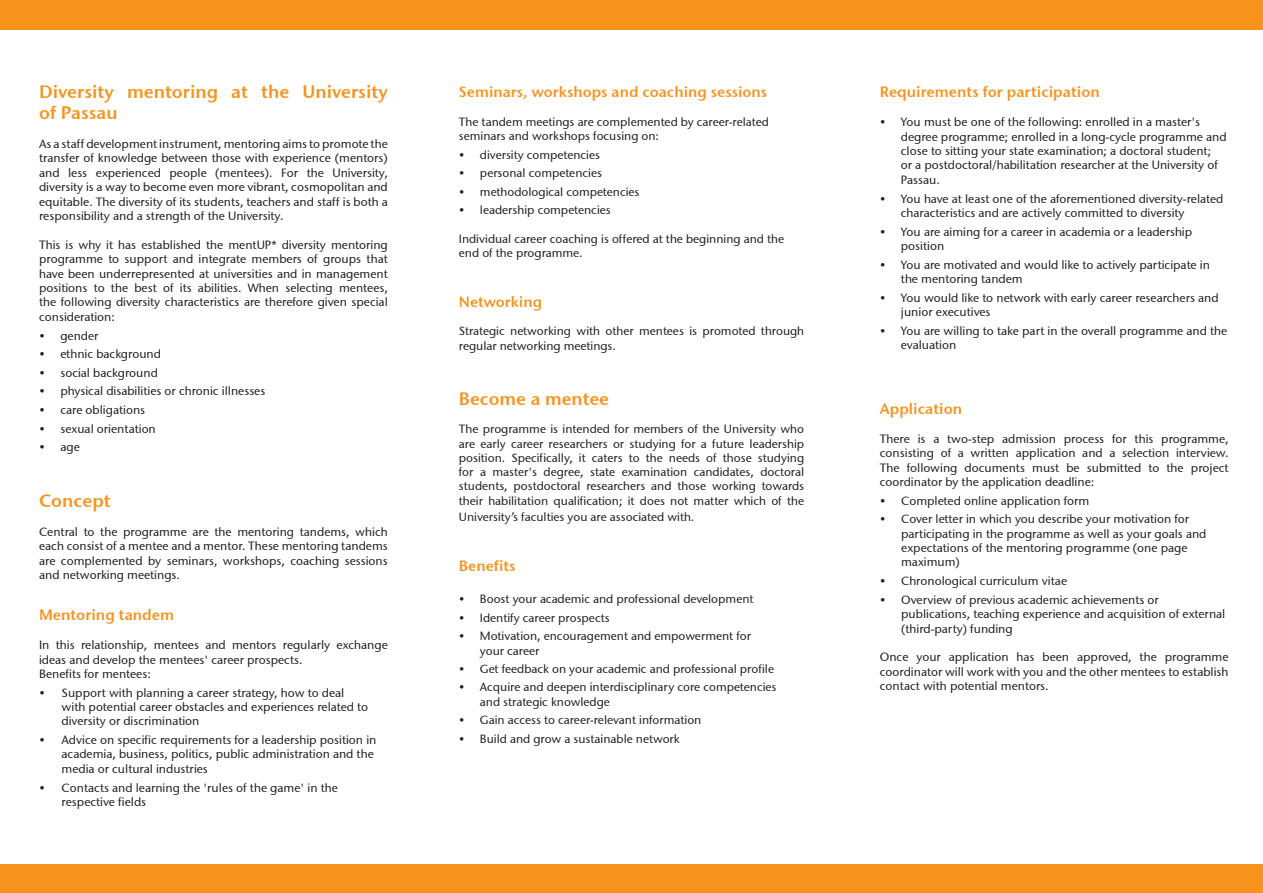
<style>
.page{position:relative;width:1263px;height:893px;background:#fff}
.page>*{position:absolute;margin:0;border:0;box-sizing:border-box;transform-origin:0 0}
.t1{font:18px/21.6px "Stone Sans Semi ITCTT";color:#f7931d}
.t2{font:17.85px "Stone Sans Semi ITCTT";color:#f7931d}
.t3{font:15px "Stone Sans Semi ITCTT";color:#f7931d}
.t4{font:14.85px "Stone Sans Semi ITCTT";color:#f7931d}
.t5{font:12px/14.4px "Stone Sans ITCTT Medium";color:#231f20}
.t6{font:11.85px/14.2px "Stone Sans ITCTT Medium";color:#231f20}
</style>
<div class="page">
<div style="left:0;top:0;width:1263px;height:30px;background:#f7931d"></div>
<div style="left:0;top:864px;width:1263px;height:29px;background:#f7931d"></div>
<p class="t1" style="left:39px;top:80px;width:350px">Diversity mentoring at the University of Passau</p>
<p class="t5" style="left:39px;top:137px;width:350px;text-align:justify">As a staff development instrument, mentoring aims to promote the transfer of knowledge between those with experience (mentors) and less experienced people (mentees). For the University, diversity is a way to become even more vibrant, cosmopolitan and equitable. The diversity of its students, teachers and staff is both a responsibility and a strength of the University.</p>
<p class="t5" style="left:39px;top:237px;width:350px;text-align:justify">This is why it has established the mentUP* diversity mentoring programme to support and integrate members of groups that have been underrepresented at universities and in management positions to the best of its abilities. When selecting mentees, the following diversity characteristics are therefore given special consideration:</p>
<p class="t5" style="left:39px;top:328px;width:61px">• gender</p>
<p class="t5" style="left:39px;top:347px;width:123px">• ethnic background</p>
<p class="t5" style="left:39px;top:365px;width:120px">• social background</p>
<p class="t5" style="left:39px;top:384px;width:228px">• physical disabilities or chronic illnesses</p>
<p class="t5" style="left:39px;top:403px;width:108px">• care obligations</p>
<p class="t5" style="left:39px;top:421px;width:118px">• sexual orientation</p>
<p class="t5" style="left:39px;top:440px;width:42px">• age</p>
<p class="t1" style="left:39px;top:490px;width:73px">Concept</p>
<p class="t5" style="left:39px;top:525px;width:350px;text-align:justify">Central to the programme are the mentoring tandems, which each consist of a mentee and a mentor. These mentoring tandems are complemented by seminars, workshops, coaching sessions and networking meetings.</p>
<p class="t3" style="left:39px;top:606px;width:137px">Mentoring tandem</p>
<p class="t5" style="left:39px;top:638px;width:350px">In this relationship, mentees and mentors regularly exchange ideas and develop the mentees' career prospects.</p>
<p class="t5" style="left:39px;top:666px;width:113px">Benefits for mentees:</p>
<p class="t5" style="left:62px;top:685px;width:308px;text-indent:-22px">• Support with planning a career strategy, how to deal with potential career obstacles and experiences related to diversity or discrimination</p>
<p class="t5" style="left:62px;top:733px;width:316px;text-indent:-22px">• Advice on specific requirements for a leadership position in academia, business, politics, public administration and the media or cultural industries</p>
<p class="t5" style="left:62px;top:780px;width:278px;text-indent:-22px">• Contacts and learning the 'rules of the game' in the respective fields</p>
<p class="t4" style="left:459px;top:83px;width:310px">Seminars, workshops and coaching sessions</p>
<p class="t6" style="left:459px;top:115px;width:312px">The tandem meetings are complemented by career-related seminars and workshops focusing on:</p>
<p class="t6" style="left:459px;top:147px;width:143px">• diversity competencies</p>
<p class="t6" style="left:459px;top:166px;width:145px">• personal competencies</p>
<p class="t6" style="left:459px;top:184px;width:182px">• methodological competencies</p>
<p class="t6" style="left:459px;top:203px;width:153px">• leadership competencies</p>
<p class="t6" style="left:459px;top:231px;width:327px">Individual career coaching is offered at the beginning and the end of the programme.</p>
<p class="t4" style="left:459px;top:292px;width:85px">Networking</p>
<p class="t6" style="left:459px;top:324px;width:347px">Strategic networking with other mentees is promoted through regular networking meetings.</p>
<p class="t2" style="left:459px;top:387px;width:152px">Become a mentee</p>
<p class="t6" style="left:459px;top:422px;width:347px;text-align:justify">The programme is intended for members of the University who are early career researchers or studying for a future leadership position. Specifically, it caters to the needs of those studying for a master's degree, state examination candidates, doctoral students, postdoctoral researchers and those working towards their habilitation qualification; it does not matter which of the</p>
<p class="t6" style="left:459px;top:509px;width:237px">University’s faculties you are associated with.</p>
<p class="t4" style="left:459px;top:556px;width:58px">Benefits</p>
<p class="t6" style="left:459px;top:592px;width:296px">• Boost your academic and professional development</p>
<p class="t6" style="left:459px;top:610px;width:152px">• Identify career prospects</p>
<p class="t6" style="left:480px;top:629px;width:272px;text-indent:-21px">• Motivation, encouragement and empowerment for your career</p>
<p class="t6" style="left:459px;top:662px;width:317px">• Get feedback on your academic and professional profile</p>
<p class="t6" style="left:480px;top:680px;width:298px;text-indent:-21px">• Acquire and deepen interdisciplinary core competencies and strategic knowledge</p>
<p class="t6" style="left:459px;top:713px;width:244px">• Gain access to career-relevant information</p>
<p class="t6" style="left:459px;top:731px;width:222px">• Build and grow a sustainable network</p>
<p class="t3" style="left:880px;top:83px;width:221px">Requirements for participation</p>
<p class="t5" style="left:901px;top:115px;width:327px;text-indent:-21px">• You must be one of the following: enrolled in a master's degree programme; enrolled in a long-cycle programme and close to sitting your state examination; a doctoral student;<br>or a postdoctoral/habilitation researcher at the University of Passau.</p>
<p class="t5" style="left:901px;top:191px;width:324px;text-indent:-21px">• You have at least one of the aforementioned diversity-related characteristics and are actively committed to diversity</p>
<p class="t5" style="left:901px;top:224px;width:293px;text-indent:-21px">• You are aiming for a career in academia or a leadership position</p>
<p class="t5" style="left:901px;top:257px;width:311px;text-indent:-21px">• You are motivated and would like to actively participate in the mentoring tandem</p>
<p class="t5" style="left:901px;top:290px;width:319px;text-indent:-21px">• You would like to network with early career researchers and junior executives</p>
<p class="t5" style="left:901px;top:323px;width:328px;text-indent:-21px">• You are willing to take part in the overall programme and the evaluation</p>
<p class="t3" style="left:880px;top:399px;width:84px">Application</p>
<p class="t5" style="left:880px;top:431px;width:350px;text-align:justify">There is a two-step admission process for this programme, consisting of a written application and a selection interview.<br>The following documents must be submitted to the project coordinator by the application deadline:</p>
<p class="t5" style="left:880px;top:493px;width:211px">• Completed online application form</p>
<p class="t5" style="left:901px;top:512px;width:307px;text-indent:-21px">• Cover letter in which you describe your motivation for participating in the programme as well as your goals and expectations of the mentoring programme (one page maximum)</p>
<p class="t5" style="left:880px;top:574px;width:189px">• Chronological curriculum vitae</p>
<p class="t5" style="left:901px;top:592px;width:326px;text-indent:-21px">• Overview of previous academic achievements or publications, teaching experience and acquisition of external (third-party) funding</p>
<p class="t5" style="left:880px;top:650px;width:350px;text-align:justify">Once your application has been approved, the programme coordinator will work with you and the other mentees to establish contact with potential mentors.</p>
</div>
